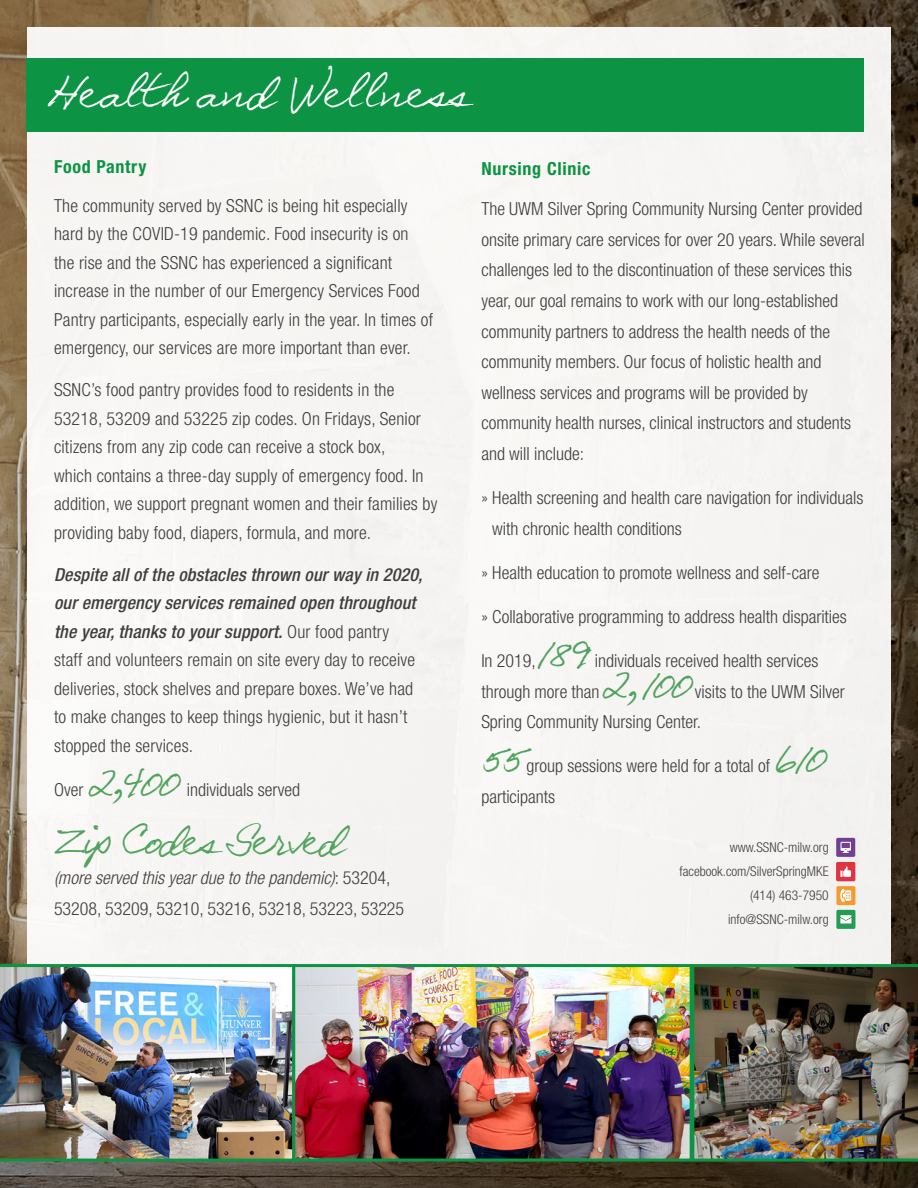
<style>
.page{position:relative;width:918px;height:1188px;background:#fff}
.page>*{position:absolute;margin:0;border:0;box-sizing:border-box;transform-origin:0 0}
.Subhead{font:46.35px "Galeforce BTN";letter-spacing:.02em;color:#fff}
.Text{font:43.35px "Galeforce BTN";letter-spacing:-.04em;color:#51a35e}
.Text-2{font:300 condensed 18px/28.5px "Helvetica Neue";color:#3e3e3f}
.Subhead-2{font:700 condensed 18px "Helvetica Neue";letter-spacing:.04em;color:#0d9344}
.t1{font:300 condensed 13.5px "Helvetica Neue";color:#3e3e3f}
.s1{font-weight:500;font-style:italic}
.s2{font-style:italic}
</style>
<div class="page">
<img style="left:0;top:0;width:918px;height:1188px">
<div style="left:27px;top:27px;width:864px;height:1134px;background:#f7f5f3"></div>
<div style="left:27px;top:58px;width:837px;height:74px;background:#0d9344"></div>
<img style="left:296px;top:968px;width:393px;height:190px">
<img style="left:0;top:964px;width:292px;height:198px">
<img style="left:693px;top:964px;width:225px;height:198px">
<div style="left:292px;top:964px;width:401px;height:198px;border:3px solid #0d9344"></div>
<svg style="left:836px;top:838px;width:19px;height:19px"></svg>
<svg style="left:841px;top:842px;width:10px;height:11px"></svg>
<div style="left:836px;top:862px;width:19px;height:19px;background:#de3444;border-radius:2px"></div>
<svg style="left:840px;top:866px;width:11px;height:11px"></svg>
<svg style="left:836px;top:886px;width:19px;height:19px"></svg>
<svg style="left:840px;top:889px;width:11px;height:13px"></svg>
<div style="left:836px;top:910px;width:19px;height:19px;background:#249c55;border-radius:2px"></div>
<svg style="left:840px;top:915px;width:11px;height:9px"></svg>
<p class="Subhead" style="left:52px;top:60px;width:421px">Health and Wellness</p>
<p class="Subhead-2" style="left:54px;top:156px;width:94px">Food Pantry</p>
<p class="Text-2" style="left:54px;top:191px;width:381px">The community served by SSNC is being hit especially hard by the COVID-19 pandemic. Food insecurity is on the rise and the SSNC has experienced a significant increase in the number of our Emergency Services Food Pantry participants, especially early in the year. In times of emergency, our services are more important than ever.</p>
<p class="Text-2" style="left:54px;top:376px;width:385px">SSNC’s food pantry provides food to residents in the 53218, 53209 and 53225 zip codes. On Fridays, Senior citizens from any zip code can receive a stock box,<br>which contains a three-day supply of emergency food. In addition, we support pregnant women and their families by providing baby food, diapers, formula, and more.</p>
<p class="Text-2" style="left:54px;top:560px;width:370px"><span class="s1">Despite all of the obstacles thrown our way in 2020, our emergency services remained open throughout the year, thanks to your support.</span> Our food pantry<br>staff and volunteers remain on site every day to receive deliveries, stock shelves and prepare boxes. We’ve had to make changes to keep things hygienic, but it hasn’t stopped the services.</p>
<p class="Text-2" style="left:54px;top:775px;width:31px">Over</p>
<p class="Text" style="left:90px;top:753px;width:92px">2,400</p>
<p class="Text-2" style="left:187px;top:775px;width:115px">individuals served</p>
<p class="Text" style="left:54px;top:810px;width:293px">Zip Codes Served</p>
<p class="Text-2" style="left:54px;top:862px;width:352px;line-height:30.6px"><span class="s2">(more served this year due to the pandemic)</span>: 53204,<br>53208, 53209, 53210, 53216, 53218, 53223, 53225</p>
<p class="Subhead-2" style="left:481px;top:157px;width:111px">Nursing Clinic</p>
<p class="Text-2" style="left:481px;top:193px;width:385px;line-height:30.6px">The UWM Silver Spring Community Nursing Center provided onsite primary care services for over 20 years. While several challenges led to the discontinuation of these services this year, our goal remains to work with our long-established community partners to address the health needs of the community members. Our focus of holistic health and wellness services and programs will be provided by community health nurses, clinical instructors and students and will include:</p>
<p class="Text-2" style="left:492px;top:482px;width:373px;line-height:30.6px;text-indent:-11px">» Health screening and health care navigation for individuals with chronic health conditions</p>
<p class="Text-2" style="left:481px;top:558px;width:340px">» Health education to promote wellness and self-care</p>
<p class="Text-2" style="left:481px;top:602px;width:367px">» Collaborative programming to address health disparities</p>
<p class="Text-2" style="left:481px;top:646px;width:56px">In 2019,</p>
<p class="Text" style="left:540px;top:624px;width:54px">189</p>
<p class="Text-2" style="left:481px;top:645px;width:339px;line-height:30.6px;text-indent:113px">individuals received health services through more than</p>
<p class="Text" style="left:604px;top:654px;width:90px">2,100</p>
<p class="Text-2" style="left:481px;top:676px;width:365px;line-height:30.6px;text-indent:214px">visits to the UWM Silver<br>Spring Community Nursing Center.</p>
<p class="Text" style="left:481px;top:729px;width:44px">55</p>
<p class="Text" style="left:774px;top:729px;width:54px">610</p>
<p class="Text-2" style="left:526px;top:751px;width:245px">group sessions were held for a total of</p>
<p class="Text-2" style="left:481px;top:782px;width:75px">participants</p>
<p class="t1" style="left:730px;top:840px;width:100px">www.SSNC-milw.org</p>
<p class="t1" style="left:680px;top:864px;width:151px">facebook.com/SilverSpringMKE</p>
<p class="t1" style="left:750px;top:888px;width:80px">(414) 463-7950</p>
<p class="t1" style="left:728px;top:912px;width:102px">info@SSNC-milw.org</p>
</div>
